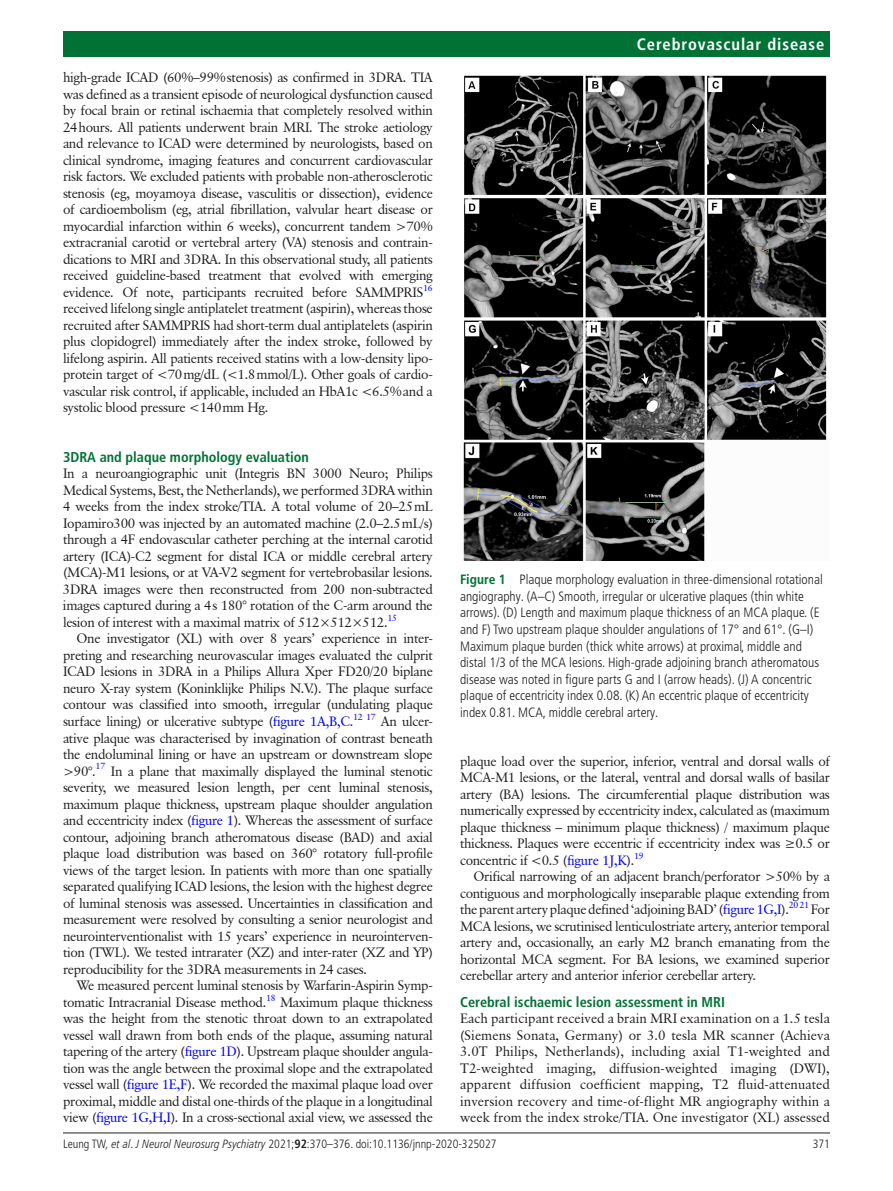
<style>
.page{position:relative;width:893px;height:1191px;background:#fff}
.page>*{position:absolute;margin:0;border:0;box-sizing:border-box;transform-origin:0 0}
.t1{font:700 condensed 16.5px "Frutiger LT Pro";letter-spacing:.055em;color:#fff}
.t2{font:700 condensed 14.25px "Frutiger LT Pro";color:#007236}
.t3{font:13.5px/16.5px "Classical Garamond BT";letter-spacing:-.025em;color:#231f20;text-align:justify}
.t4{font:300 condensed 13.5px/16.5px "Frutiger LT Pro";color:#231f20}
.t5{font:300 condensed 12px "Frutiger LT Pro";color:#231f20}
.s1{color:#00f}
.s2{font-weight:700;color:#007236}
.s3{font-style:italic}
.s4{font-weight:700}
</style>
<div class="page">
<hr style="left:63px;top:1132px;width:767px;height:1px;background:#231f20">
<div style="left:63px;top:31px;width:767px;height:25px;background:#007236"></div>
<img style="left:463px;top:75px;width:364px;height:485px">
<p class="t3" style="left:63px;top:69px;width:371px">high-grade ICAD (60%–99%stenosis) as confirmed in 3DRA. TIA was defined as a transient episode of neurological dysfunction caused by focal brain or retinal ischaemia that completely resolved within 24hours. All patients underwent brain MRI. The stroke aetiology and relevance to ICAD were determined by neurologists, based on clinical syndrome, imaging features and concurrent cardiovascular risk factors. We excluded patients with probable non-atherosclerotic stenosis (eg, moyamoya disease, vasculitis or dissection), evidence of cardioembolism (eg, atrial fibrillation, valvular heart disease or myocardial infarction within 6 weeks), concurrent tandem &gt;70% extracranial carotid or vertebral artery (VA) stenosis and contrain&shy;dications to MRI and 3DRA. In this observational study, all patients received guideline-based treatment that evolved with emerging evidence. Of note, participants recruited before SAMMPRIS<sup>16 </sup>received lifelong single antiplatelet treatment (aspirin), whereas those recruited after SAMMPRIS had short-term dual antiplatelets (aspirin plus clopidogrel) immediately after the index stroke, followed by lifelong aspirin. All patients received statins with a low-density lipo&shy;protein target of &lt;70mg/dL (&lt;1.8mmol/L). Other goals of cardio&shy;vascular risk control, if applicable, included an HbA1c &lt;6.5%and a systolic blood pressure &lt;140mm Hg.</p>
<p class="t2" style="left:63px;top:448px;width:247px">3DRA and plaque morphology evaluation</p>
<p class="t3" style="left:63px;top:465px;width:371px">In a neuroangiographic unit (Integris BN 3000 Neuro; Philips Medical Systems, Best, the Netherlands), we performed 3DRA within 4 weeks from the index stroke/TIA. A total volume of 20–25mL Iopamiro300 was injected by an automated machine (2.0–2.5mL/s) through a 4F endovascular catheter perching at the internal carotid artery (ICA)-C2 segment for distal ICA or middle cerebral artery (MCA)-M1 lesions, or at VA-V2 segment for vertebrobasilar lesions.<br>3DRA images were then reconstructed from 200 non-subtracted images captured during a 4s 180° rotation of the C-arm around the lesion of interest with a maximal matrix of 512×512×512.<sup>15</sup></p>
<p class="t3" style="left:63px;top:630px;width:371px;text-indent:14px">One investigator (XL) with over 8 years’ experience in inter&shy;preting and researching neurovascular images evaluated the culprit ICAD lesions in 3DRA in a Philips Allura Xper FD20/20 biplane neuro X-ray system (Koninklijke Philips N.V.). The plaque surface contour was classified into smooth, irregular (undulating plaque surface lining) or ulcerative subtype (<span class="s1">figure 1A,B,C</span>.<sup>12</sup> <sup>17</sup> An ulcer&shy;ative plaque was characterised by invagination of contrast beneath the endoluminal lining or have an upstream or downstream slope &gt;90°.<sup>17</sup> In a plane that maximally displayed the luminal stenotic severity, we measured lesion length, per cent luminal stenosis, maximum plaque thickness, upstream plaque shoulder angulation and eccentricity index (<span class="s1">figure 1</span>). Whereas the assessment of surface contour, adjoining branch atheromatous disease (BAD) and axial plaque load distribution was based on 360° rotatory full-profile views of the target lesion. In patients with more than one spatially separated qualifying ICAD lesions, the lesion with the highest degree of luminal stenosis was assessed. Uncertainties in classification and measurement were resolved by consulting a senior neurologist and neurointerventionalist with 15 years’ experience in neurointerven&shy;tion (TWL). We tested intrarater (XZ) and inter-rater (XZ and YP) reproducibility for the 3DRA measurements in 24 cases.</p>
<p class="t3" style="left:63px;top:977px;width:371px;text-indent:14px">We measured percent luminal stenosis by Warfarin-Aspirin Symp&shy;tomatic Intracranial Disease method.<sup>18</sup> Maximum plaque thickness was the height from the stenotic throat down to an extrapolated vessel wall drawn from both ends of the plaque, assuming natural tapering of the artery (<span class="s1">figure 1D</span>). Upstream plaque shoulder angula&shy;tion was the angle between the proximal slope and the extrapolated vessel wall (<span class="s1">figure 1E,F</span>). We recorded the maximal plaque load over proximal, middle and distal one-thirds of the plaque in a longitudinal view (<span class="s1">figure 1G,H,I</span>). In a cross-sectional axial view, we assessed the</p>
<p class="t1" style="left:637px;top:34px;width:189px">Cerebrovascular disease</p>
<p class="t4" style="left:460px;top:572px;width:364px"><span class="s2">Figure 1</span> Plaque morphology evaluation in three-dimensional rotational angiography. (A–C) Smooth, irregular or ulcerative plaques (thin white arrows). (D) Length and maximum plaque thickness of an MCA plaque. (E and F) Two upstream plaque shoulder angulations of 17° and 61°. (G–I)<br>Maximum plaque burden (thick white arrows) at proximal, middle and distal 1/3 of the MCA lesions. High-grade adjoining branch atheromatous disease was noted in figure parts G and I (arrow heads). (J) A concentric plaque of eccentricity index 0.08. (K) An eccentric plaque of eccentricity index 0.81. MCA, middle cerebral artery.</p>
<p class="t3" style="left:460px;top:752px;width:371px">plaque load over the superior, inferior, ventral and dorsal walls of MCA-M1 lesions, or the lateral, ventral and dorsal walls of basilar artery (BA) lesions. The circumferential plaque distribution was numerically expressed by eccentricity index, calculated as (maximum plaque thickness – minimum plaque thickness) / maximum plaque thickness. Plaques were eccentric if eccentricity index was ≥0.5 or concentric if &lt;0.5 (<span class="s1">figure 1J,K</span>).<sup>19</sup></p>
<p class="t3" style="left:460px;top:868px;width:371px;text-indent:14px">Orifical narrowing of an adjacent branch/perforator &gt;50% by a contiguous and morphologically inseparable plaque extending from the parent artery plaque defined ‘adjoining BAD’ (<span class="s1">figure1G,I</span>).<sup>20</sup> <sup>21</sup> For MCA lesions, we scrutinised lenticulostriate artery, anterior temporal artery and, occasionally, an early M2 branch emanating from the horizontal MCA segment. For BA lesions, we examined superior cerebellar artery and anterior inferior cerebellar artery.</p>
<p class="t2" style="left:460px;top:993px;width:267px">Cerebral ischaemic lesion assessment in MRI</p>
<p class="t3" style="left:460px;top:1010px;width:371px">Each participant received a brain MRI examination on a 1.5 tesla (Siemens Sonata, Germany) or 3.0 tesla MR scanner (Achieva 3.0T Philips, Netherlands), including axial T1-weighted and T2-weighted imaging, diffusion-weighted imaging (DWI), apparent diffusion coefficient mapping, T2 fluid-attenuated inversion recovery and time-of-flight MR angiography within a week from the index stroke/TIA. One investigator (XL) assessed</p>
<p class="t5" style="left:63px;top:1136px;width:435px">Leung TW<span class="s3">, et al</span>. <span class="s3">J Neurol Neurosurg Psychiatry</span> 2021;<span class="s4">92</span>:370–376. doi:10.1136/jnnp-2020-325027</p>
<p class="t5" style="left:813px;top:1136px;width:19px">371</p>
</div>
